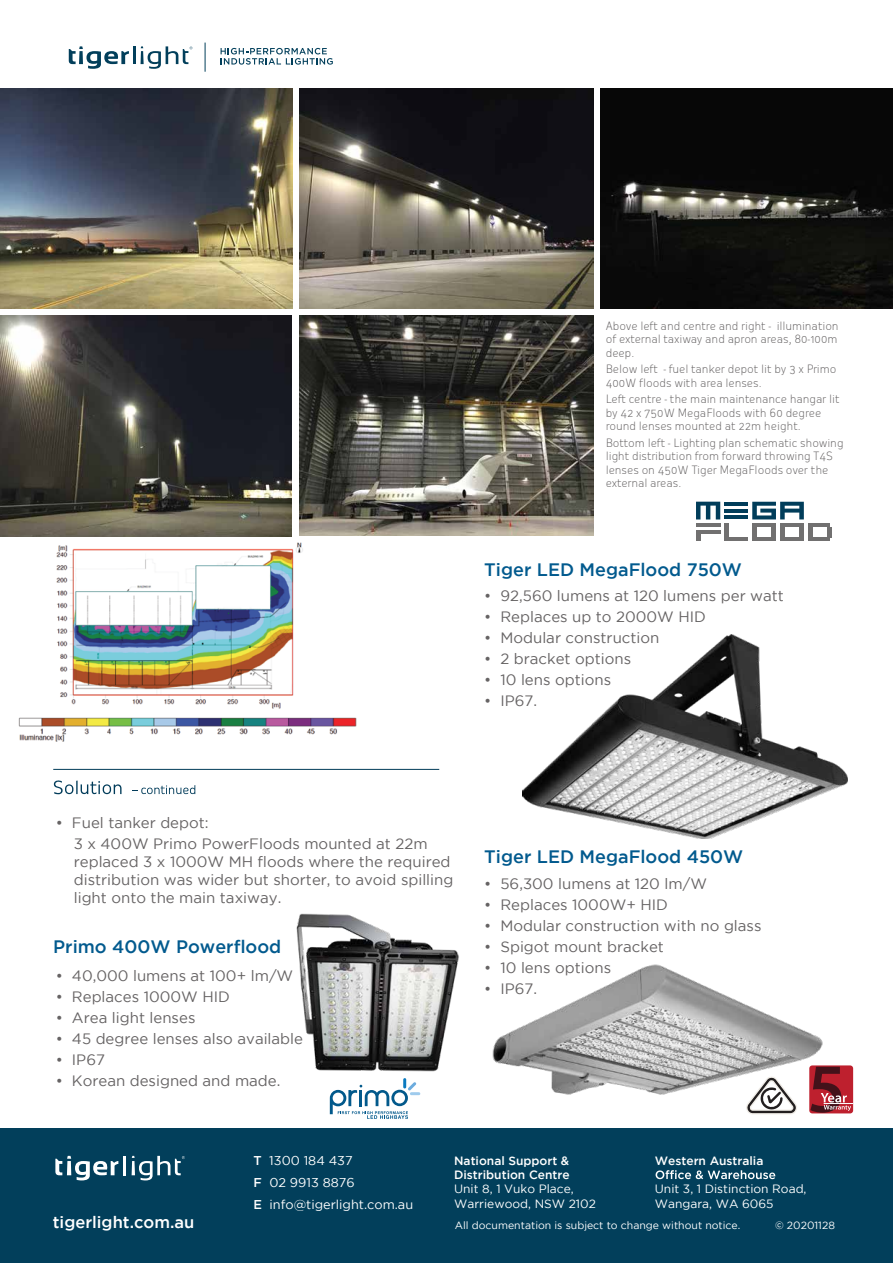
<style>
.page{position:relative;width:893px;height:1263px;background:#fff}
.page>*{position:absolute;margin:0;border:0;box-sizing:border-box;transform-origin:0 0}
.t1{font:500 18px "Gotham";color:#025a8e}
.t2{font:500 16.5px "Gotham";color:#fff}
.t3{font:15px/18px "Gotham";color:rgb(35 31 32/.7)}
.t4{font:12.75px/21.5px "Gotham";color:#fff}
.t5{font:12px/14.4px "Gotham";color:#fff}
.t6{font:500 12px/14.4px "Gotham";color:#fff}
.t7{font:300 11.25px/13.5px "Oceania";letter-spacing:-.01em;color:rgb(35 31 32/.7)}
.t8{font:10.5px "Gotham";color:#fff}
.s1{font-weight:500}
</style>
<div class="page">
<svg style="left:54px;top:780px;width:68px;height:14px"></svg>
<svg style="left:132px;top:785px;width:63px;height:9px"></svg>
<hr style="left:53px;top:769px;width:386px;height:1px;background:#023c59">
<svg style="left:809px;top:1065px;width:44px;height:48px"></svg>
<svg style="left:830px;top:1067px;width:23px;height:46px"></svg>
<img style="left:0;top:88px;width:292px;height:220px">
<img style="left:299px;top:88px;width:295px;height:221px">
<img style="left:600px;top:88px;width:293px;height:221px">
<img style="left:4px;top:532px;width:353px;height:210px">
<img style="left:492px;top:964px;width:338px;height:151px">
<img style="left:522px;top:634px;width:326px;height:204px">
<img style="left:296px;top:913px;width:163px;height:206px">
<img style="left:0;top:315px;width:292px;height:221px">
<img style="left:300px;top:315px;width:294px;height:221px">
<div style="left:0;top:1128px;width:893px;height:135px;background:#023f5b"></div>
<svg style="left:656px;top:1170px;width:119px;height:9px"></svg>
<hr style="left:123px;top:1156px;width:3px;height:19px;background:#fff">
<svg style="left:55px;top:1156px;width:63px;height:24px"></svg>
<svg style="left:132px;top:1156px;width:53px;height:24px"></svg>
<svg style="left:69px;top:46px;width:60px;height:23px"></svg>
<hr style="left:133px;top:46px;width:3px;height:18px;background:#023f5b">
<svg style="left:141px;top:46px;width:51px;height:23px"></svg>
<svg style="left:221px;top:48px;width:112px;height:17px"></svg>
<svg style="left:205px;top:43px;width:1px;height:29px"></svg>
<hr style="left:724px;top:515px;width:24px;height:4px;background:#013d5a">
<hr style="left:724px;top:502px;width:24px;height:4px;background:#013d5a">
<hr style="left:724px;top:509px;width:24px;height:4px;background:#013d5a">
<svg style="left:752px;top:502px;width:52px;height:17px"></svg>
<svg style="left:696px;top:502px;width:24px;height:17px"></svg>
<hr style="left:696px;top:523px;width:24px;height:4px;background:#717070">
<hr style="left:696px;top:531px;width:4px;height:10px;background:#717070">
<hr style="left:696px;top:530px;width:24px;height:4px;background:#717070">
<div style="left:724px;top:523px;width:5px;height:18px;background:#717070"></div>
<hr style="left:724px;top:537px;width:24px;height:4px;background:#717070">
<div style="left:752px;top:523px;width:5px;height:18px;background:#717070"></div>
<hr style="left:752px;top:537px;width:24px;height:4px;background:#717070">
<div style="left:771px;top:523px;width:5px;height:18px;background:#717070"></div>
<hr style="left:752px;top:523px;width:24px;height:4px;background:#717070">
<div style="left:780px;top:523px;width:5px;height:18px;background:#717070"></div>
<hr style="left:780px;top:537px;width:24px;height:4px;background:#717070">
<div style="left:799px;top:523px;width:5px;height:18px;background:#717070"></div>
<hr style="left:780px;top:523px;width:24px;height:4px;background:#717070">
<div style="left:808px;top:523px;width:5px;height:18px;background:#717070"></div>
<hr style="left:808px;top:537px;width:22px;height:4px;background:#717070">
<hr style="left:828px;top:527px;width:4px;height:10px;background:#717070">
<hr style="left:808px;top:523px;width:22px;height:4px;background:#717070">
<p class="t7" style="left:606px;top:319px;width:235px;text-align:justify">Above left and centre and right - illumination of external taxiway and apron areas, 80-100m deep.</p>
<p class="t7" style="left:606px;top:362px;width:232px">Below left - fuel tanker depot lit by 3 x Primo<br>400W floods with area lenses.</p>
<p class="t7" style="left:606px;top:392px;width:236px">Left centre - the main maintenance hangar lit by 42 x 750W MegaFloods with 60 degree round lenses mounted at 22m height.</p>
<p class="t7" style="left:606px;top:436px;width:239px">Bottom left - Lighting plan schematic showing light distribution from forward throwing T4S lenses on 450W Tiger MegaFloods over the external areas.</p>
<p class="t1" style="left:484px;top:559px;width:259px">Tiger LED MegaFlood 750W</p>
<p class="t3" style="left:484px;top:587px;width:301px">• 92,560 lumens at 120 lumens per watt</p>
<p class="t3" style="left:484px;top:608px;width:223px">• Replaces up to 2000W HID</p>
<p class="t3" style="left:484px;top:629px;width:177px">• Modular construction</p>
<p class="t3" style="left:484px;top:650px;width:148px">• 2 bracket options</p>
<p class="t3" style="left:484px;top:671px;width:128px">• 10 lens options</p>
<p class="t3" style="left:484px;top:692px;width:54px">• IP67.</p>
<p class="t3" style="left:74px;top:811px;width:355px;line-height:21px;text-indent:-18px">• Fuel tanker depot:<br>3 x 400W Primo PowerFloods mounted at 22m</p>
<p class="t3" style="left:74px;top:852px;width:381px">replaced 3 x 1000W MH floods where the required distribution was wider but shorter, to avoid spilling light onto the main taxiway.</p>
<p class="t1" style="left:53px;top:936px;width:230px">Primo 400W Powerflood</p>
<p class="t3" style="left:56px;top:966px;width:239px">• 40,000 lumens at 100+ lm/W</p>
<p class="t3" style="left:56px;top:987px;width:176px">• Replaces 1000W HID</p>
<p class="t3" style="left:56px;top:1008px;width:141px">• Area light lenses</p>
<p class="t3" style="left:56px;top:1029px;width:249px">• 45 degree lenses also available</p>
<p class="t3" style="left:56px;top:1050px;width:51px">• IP67</p>
<p class="t3" style="left:56px;top:1071px;width:226px">• Korean designed and made.</p>
<p class="t1" style="left:484px;top:846px;width:261px">Tiger LED MegaFlood 450W</p>
<p class="t3" style="left:484px;top:874px;width:224px">• 56,300 lumens at 120 lm/W</p>
<p class="t3" style="left:484px;top:895px;width:185px">• Replaces 1000W+ HID</p>
<p class="t3" style="left:484px;top:916px;width:279px">• Modular construction with no glass</p>
<p class="t3" style="left:484px;top:937px;width:181px">• Spigot mount bracket</p>
<p class="t3" style="left:484px;top:958px;width:128px">• 10 lens options</p>
<p class="t3" style="left:484px;top:979px;width:54px">• IP67.</p>
<p class="t2" style="left:53px;top:1213px;width:143px">tigerlight.com.au</p>
<p class="t6" style="left:454px;top:1153px;width:117px">National Support &amp;<br>Distribution Centre</p>
<p class="t5" style="left:454px;top:1182px;width:143px">Unit 8, 1 Vuko Place,<br>Warriewood, NSW 2102</p>
<p class="t6" style="left:655px;top:1153px;width:110px">Western Australia</p>
<p class="t5" style="left:655px;top:1182px;width:153px">Unit 3, 1 Distinction Road,</p>
<p class="t4" style="left:253px;top:1150px;width:103px"><span class="s1">T</span> 1300 184 437<br><span class="s1">F</span> 02 9913 8876</p>
<p class="t4" style="left:253px;top:1193px;width:161px"><span class="s1">E</span> info@tigerlight.com.au</p>
<p class="t5" style="left:655px;top:1196px;width:120px">Wangara, WA 6065</p>
<p class="t8" style="left:455px;top:1220px;width:287px">All documentation is subject to change without notice.</p>
<p class="t8" style="left:775px;top:1220px;width:61px">© 20201128</p>
</div>
